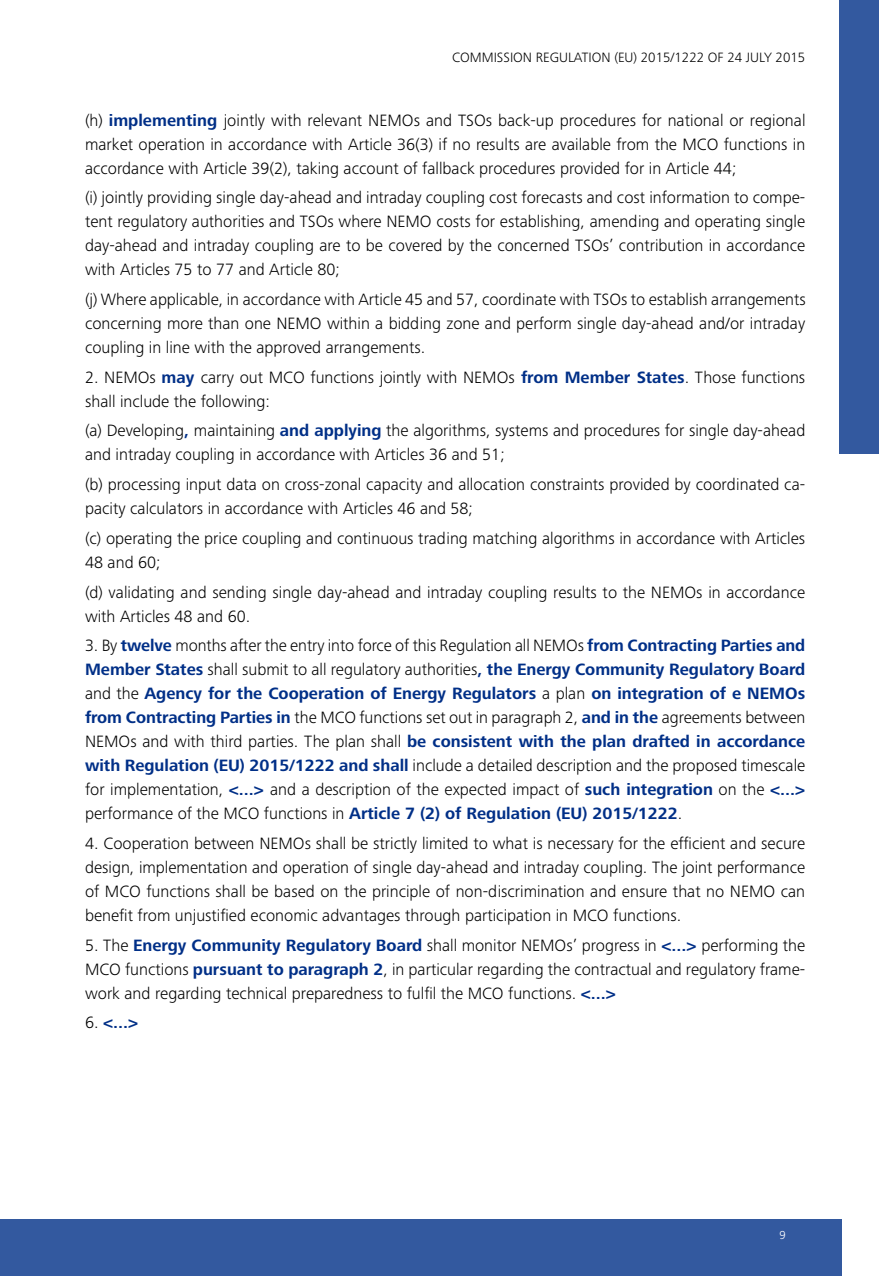
<style>
.page{position:relative;width:879px;height:1276px;background:#fff}
.page>*{position:absolute;margin:0;border:0;box-sizing:border-box;transform-origin:0 0}
.t1{font:300 17px/24px "Frutiger Next Pro";color:#000;text-align:justify}
.t2{font:700 17px "Frutiger Next Pro";color:#002f87}
.t3{font:300 14px "Frutiger Next Pro";color:#000}
.t4{font:300 12px "Frutiger Next Pro";color:#fff}
.s1{font-weight:700;color:#002f87}
.s2{font-weight:300;color:#000}
</style>
<div class="page">
<div style="left:0;top:1219px;width:841px;height:57px;background:#33599f"></div>
<div style="left:839px;top:0;width:40px;height:454px;background:#33599f"></div>
<p class="t3" style="left:452px;top:49px;width:355px">COMMISSION REGULATION (EU) 2015/1222 OF 24 JULY 2015</p>
<p class="t1" style="left:85px;top:108px;width:722px">(h) <span class="s1">implementing</span> jointly with relevant NEMOs and TSOs back-up procedures for national or regional market operation in accordance with Article 36(3) if no results are available from the MCO functions in accordance with Article 39(2), taking account of fallback procedures provided for in Article 44;</p>
<p class="t1" style="left:85px;top:186px;width:722px">(i) jointly providing single day-ahead and intraday coupling cost forecasts and cost information to compe&shy;tent regulatory authorities and TSOs where NEMO costs for establishing, amending and operating single day-ahead and intraday coupling are to be covered by the concerned TSOs’ contribution in accordance with Articles 75 to 77 and Article 80;</p>
<p class="t1" style="left:85px;top:287px;width:722px">(j) Where applicable, in accordance with Article 45 and 57, coordinate with TSOs to establish arrangements concerning more than one NEMO within a bidding zone and perform single day-ahead and/or intraday coupling in line with the approved arrangements.</p>
<p class="t1" style="left:85px;top:365px;width:722px">2. NEMOs <span class="s1">may</span> carry out MCO functions jointly with NEMOs <span class="s1">from Member States</span>. Those functions shall include the following:</p>
<p class="t1" style="left:85px;top:419px;width:722px">(a) Developing<span class="s1">,</span> maintaining <span class="s1">and applying</span> the algorithms, systems and procedures for single day-ahead and intraday coupling in accordance with Articles 36 and 51;</p>
<p class="t1" style="left:85px;top:472px;width:721px">(b) processing input data on cross-zonal capacity and allocation constraints provided by coordinated ca&shy;pacity calculators in accordance with Articles 46 and 58;</p>
<p class="t1" style="left:85px;top:526px;width:722px">(c) operating the price coupling and continuous trading matching algorithms in accordance with Articles<br>48 and 60;</p>
<p class="t1" style="left:85px;top:580px;width:721px">(d) validating and sending single day-ahead and intraday coupling results to the NEMOs in accordance with Articles 48 and 60.</p>
<p class="t1" style="left:85px;top:633px;width:722px">3. By <span class="s1">twelve</span> months after the entry into force of this Regulation all NEMOs <span class="s1">from Contracting Parties and Member States</span> shall submit to all regulatory authorities<span class="s1">, the Energy Community Regulatory Board </span>and the <span class="s1">Agency for the Cooperation of Energy Regulators</span> a plan <span class="s1">on integration of e NEMOs from Contracting Parties in</span> the MCO functions set out in paragraph 2, <span class="s1">and in the</span> agreements between NEMOs and with third parties. The plan shall <span class="s1">be consistent with the plan drafted in accordance with Regulation (EU) 2015/1222 and shall</span> include a detailed description and the proposed timescale for implementation, <span class="s1">&lt;...&gt;</span> and a description of the expected impact of <span class="s1">such integration</span> on the <span class="s1">&lt;...&gt; </span>performance of the MCO functions in <span class="s1">Article 7 (2) of Regulation (EU) 2015/1222</span>.</p>
<p class="t1" style="left:85px;top:831px;width:721px">4. Cooperation between NEMOs shall be strictly limited to what is necessary for the efficient and secure design, implementation and operation of single day-ahead and intraday coupling. The joint performance of MCO functions shall be based on the principle of non-discrimination and ensure that no NEMO can benefit from unjustified economic advantages through participation in MCO functions.</p>
<p class="t1" style="left:85px;top:933px;width:722px">5. The <span class="s1">Energy Community Regulatory Board</span> shall monitor NEMOs’ progress in <span class="s1">&lt;...&gt;</span> performing the MCO functions <span class="s1">pursuant to paragraph 2</span>, in particular regarding the contractual and regulatory frame&shy;work and regarding technical preparedness to fulfil the MCO functions. <span class="s1">&lt;...&gt;</span></p>
<p class="t2" style="left:85px;top:1013px;width:55px"><span class="s2">6.</span> &lt;...&gt;</p>
<p class="t4" style="left:779px;top:1227px;width:8px">9</p>
</div>
